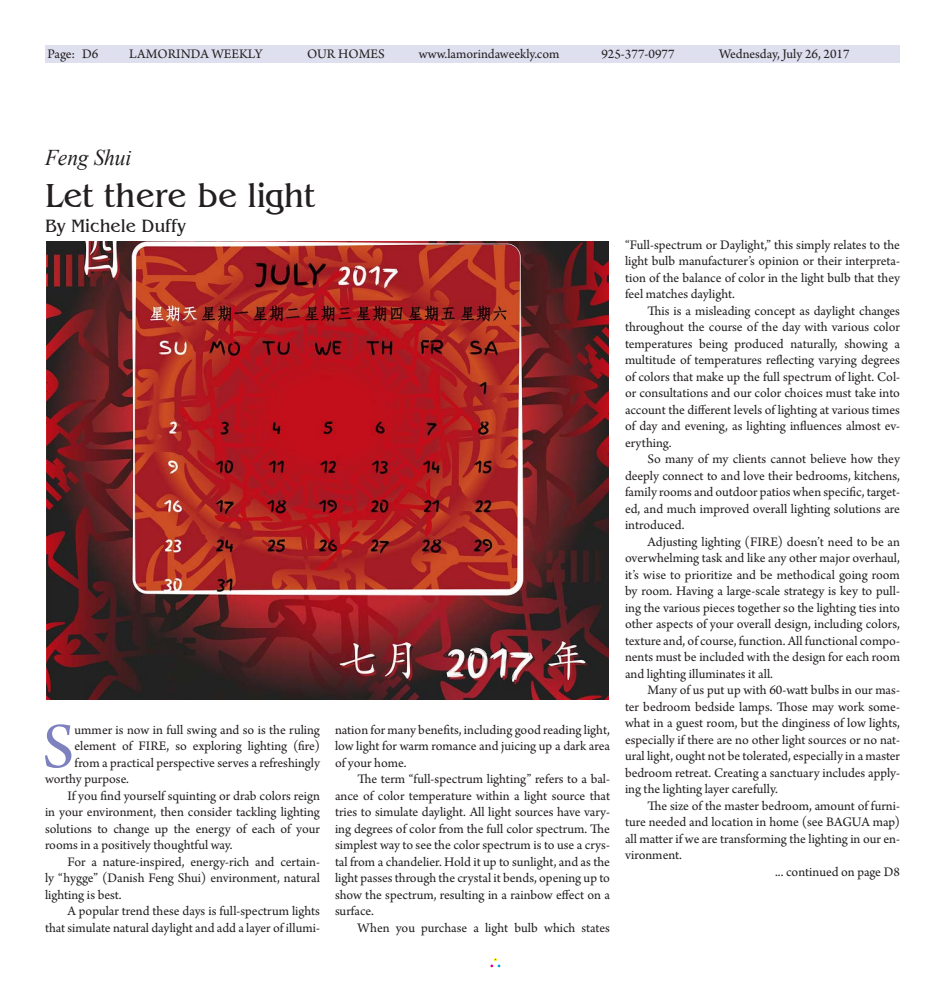
<style>
.page{position:relative;width:945px;height:990px;background:#fff}
.page>*{position:absolute;margin:0;border:0;box-sizing:border-box;transform-origin:0 0}
.t1{font:67.12px "Arno Pro";color:#7d81be}
.t2{font:35px "Benguiat";letter-spacing:-.005em;color:#231f20;scale:.95 1}
.t3{font:italic 22.5px "Times New Roman";letter-spacing:-.005em;color:#231f20;scale:.95 1}
.t4{font:18.75px "Benguiat";letter-spacing:-.005em;color:#231f20;scale:.95 1}
.t5{font:13.75px/16.5px "Arno Pro";color:#231f20;text-align:justify}
</style>
<div class="page">
<div style="left:490px;top:958px;width:11px;height:10px;border:1px solid #fff"></div>
<div style="left:45px;top:45px;width:855px;height:17px;background:#dedfef"></div>
<img style="left:46px;top:242px;width:563px;height:458px">
<p class="t5" style="left:48px;top:47px;width:52px">Page: D6</p>
<p class="t5" style="left:129px;top:47px;width:135px">LAMORINDA WEEKLY</p>
<p class="t5" style="left:307px;top:47px;width:79px">OUR HOMES</p>
<p class="t5" style="left:419px;top:47px;width:142px">www.lamorindaweekly.com</p>
<p class="t5" style="left:601px;top:47px;width:75px">925-377-0977</p>
<p class="t5" style="left:719px;top:47px;width:132px">Wednesday, July 26, 2017</p>
<h3 class="t3" style="left:45px;top:142px;width:92px">Feng Shui</h3>
<h2 class="t2" style="left:45px;top:178px;width:286px">Let there be light</h2>
<h3 class="t4" style="left:45px;top:217px;width:150px">By Michele Duffy</h3>
<h1 class="t1" style="left:42px;top:708px;width:34px">S</h1>
<p class="t5" style="left:75px;top:722px;width:247px">ummer is now in full swing and so is the ruling</p>
<p class="t5" style="left:75px;top:739px;width:247px">element of FIRE, so exploring lighting (fire)</p>
<p class="t5" style="left:75px;top:755px;width:247px">from a practical perspective serves a refreshingly</p>
<p class="t5" style="left:45px;top:772px;width:86px">worthy purpose.</p>
<p class="t5" style="left:67px;top:788px;width:254px">If you find yourself squinting or drab colors reign</p>
<p class="t5" style="left:45px;top:805px;width:277px">in your environment, then consider tackling lighting</p>
<p class="t5" style="left:45px;top:821px;width:276px">solutions to change up the energy of each of your</p>
<p class="t5" style="left:45px;top:838px;width:189px">rooms in a positively thoughtful way.</p>
<p class="t5" style="left:67px;top:854px;width:254px">For a nature-inspired, energy-rich and certain-</p>
<p class="t5" style="left:45px;top:871px;width:277px">ly “hygge” (Danish Feng Shui) environment, natural</p>
<p class="t5" style="left:45px;top:887px;width:78px">lighting is best.</p>
<p class="t5" style="left:67px;top:904px;width:254px">A popular trend these days is full-spectrum lights</p>
<p class="t5" style="left:45px;top:920px;width:277px">that simulate natural daylight and add a layer of illumi-</p>
<p class="t5" style="left:335px;top:722px;width:276px">nation for many benefits, including good reading light, low light for warm romance and juicing up a dark area of your home.</p>
<p class="t5" style="left:335px;top:772px;width:277px;text-indent:22px">The term “full-spectrum lighting” refers to a bal&shy;ance of color temperature within a light source that tries to simulate daylight. All light sources have vary&shy;ing degrees of color from the full color spectrum. The simplest way to see the color spectrum is to use a crys&shy;tal from a chandelier. Hold it up to sunlight, and as the light passes through the crystal it bends, opening up to show the spectrum, resulting in a rainbow effect on a surface.</p>
<p class="t5" style="left:357px;top:920px;width:254px">When you purchase a light bulb which states</p>
<p class="t5" style="left:625px;top:237px;width:277px">“Full-spectrum or Daylight,” this simply relates to the light bulb manufacturer’s opinion or their interpreta&shy;tion of the balance of color in the light bulb that they feel matches daylight.</p>
<p class="t5" style="left:625px;top:303px;width:277px;text-indent:22px">This is a misleading concept as daylight changes throughout the course of the day with various color temperatures being produced naturally, showing a multitude of temperatures reflecting varying degrees of colors that make up the full spectrum of light. Col&shy;or consultations and our color choices must take into account the different levels of lighting at various times of day and evening, as lighting influences almost ev&shy;erything.</p>
<p class="t5" style="left:625px;top:452px;width:277px;text-indent:22px">So many of my clients cannot believe how they deeply connect to and love their bedrooms, kitchens, family rooms and outdoor patios when specific, target&shy;ed, and much improved overall lighting solutions are introduced.</p>
<p class="t5" style="left:625px;top:534px;width:277px;text-indent:22px">Adjusting lighting (FIRE) doesn’t need to be an overwhelming task and like any other major overhaul, it’s wise to prioritize and be methodical going room by room. Having a large-scale strategy is key to pull&shy;ing the various pieces together so the lighting ties into other aspects of your overall design, including colors, texture and, of course, function. All functional compo&shy;nents must be included with the design for each room and lighting illuminates it all.</p>
<p class="t5" style="left:625px;top:683px;width:277px;text-indent:22px">Many of us put up with 60-watt bulbs in our mas&shy;ter bedroom bedside lamps. Those may work some&shy;what in a guest room, but the dinginess of low lights, especially if there are no other light sources or no nat&shy;ural light, ought not be tolerated, especially in a master bedroom retreat. Creating a sanctuary includes apply&shy;ing the lighting layer carefully.</p>
<p class="t5" style="left:648px;top:798px;width:254px">The size of the master bedroom, amount of furni-</p>
<p class="t5" style="left:625px;top:815px;width:277px">ture needed and location in home (see BAGUA map)</p>
<p class="t5" style="left:625px;top:831px;width:276px">all matter if we are transforming the lighting in our en-</p>
<p class="t5" style="left:625px;top:848px;width:59px">vironment.</p>
<p class="t5" style="left:775px;top:864px;width:126px">... continued on page D8</p>
</div>
